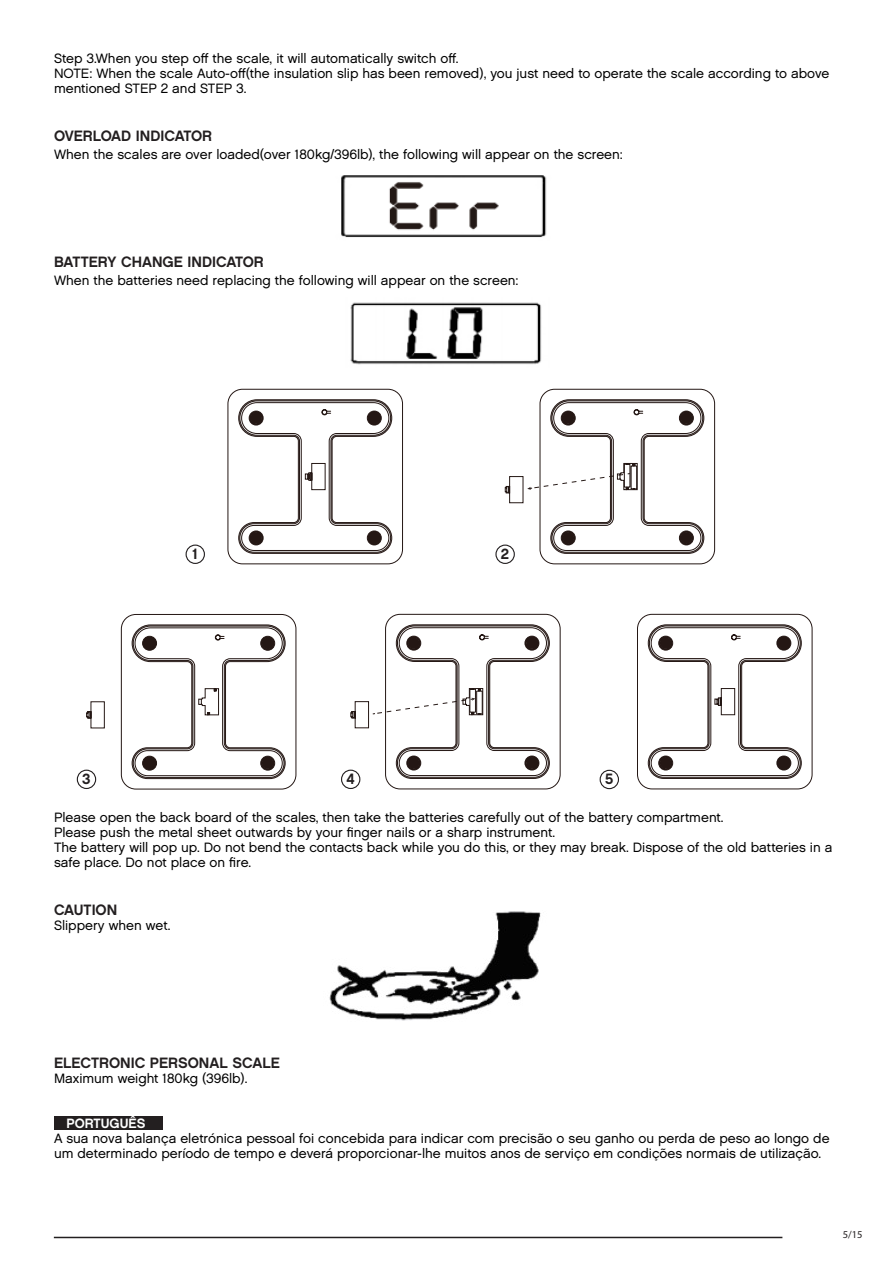
<style>
.page{position:relative;width:893px;height:1263px;background:#fff}
.page>*{position:absolute;margin:0;border:0;box-sizing:border-box;transform-origin:0 0}
.t1{font:15px "Chalet New York Nineteen Sixty";color:#231f20}
.t2{font:13.5px/15px "Chalet London Nineteen Sixty";color:#000}
.t3{font:13.5px "Chalet New York Nineteen Sixty";color:#fff}
.t4{font:10.5px "Myriad Pro";color:#231f20}
</style>
<div class="page">
<hr style="left:54px;top:1237px;width:728px;height:1px;background:#231f20">
<div style="left:54px;top:1116px;width:109px;height:13px;background:#231f20"></div>
<svg style="left:228px;top:389px;width:175px;height:175px"></svg>
<svg style="left:505px;top:389px;width:210px;height:175px"></svg>
<div style="left:186px;top:544px;width:19px;height:20px;border:1px solid #231f20;border-radius:50%"></div>
<div style="left:77px;top:770px;width:19px;height:19px;border:1px solid #231f20;border-radius:50%"></div>
<div style="left:341px;top:770px;width:19px;height:19px;border:1px solid #231f20;border-radius:50%"></div>
<div style="left:600px;top:770px;width:19px;height:19px;border:1px solid #231f20;border-radius:50%"></div>
<div style="left:496px;top:545px;width:18px;height:18px;background:#fff;border-radius:50%"></div>
<div style="left:495px;top:544px;width:20px;height:20px;border:1px solid #231f20;border-radius:50%"></div>
<svg style="left:86px;top:614px;width:210px;height:175px"></svg>
<svg style="left:351px;top:614px;width:209px;height:175px"></svg>
<svg style="left:637px;top:614px;width:175px;height:175px"></svg>
<img style="left:341px;top:175px;width:206px;height:63px">
<img style="left:350px;top:302px;width:192px;height:63px">
<img style="left:329px;top:911px;width:212px;height:110px">
<p class="t2" style="left:54px;top:51px;width:406px">Step 3.When you step off the scale, it will automatically switch off.</p>
<p class="t2" style="left:54px;top:66px;width:777px">NOTE: When the scale Auto-off(the insulation slip has been removed), you just need to operate the scale according to above mentioned STEP 2 and STEP 3.</p>
<p class="t1" style="left:54px;top:127px;width:160px">OVERLOAD INDICATOR</p>
<p class="t2" style="left:54px;top:147px;width:570px">When the scales are over loaded(over 180kg/396lb), the following will appear on the screen:</p>
<p class="t1" style="left:54px;top:253px;width:211px">BATTERY CHANGE INDICATOR</p>
<p class="t2" style="left:54px;top:273px;width:466px">When the batteries need replacing the following will appear on the screen:</p>
<p class="t1" style="left:192px;top:544px;width:8px">1</p>
<p class="t1" style="left:501px;top:544px;width:10px">2</p>
<p class="t1" style="left:82px;top:769px;width:10px">3</p>
<p class="t1" style="left:347px;top:769px;width:10px">4</p>
<p class="t1" style="left:605px;top:769px;width:10px">5</p>
<p class="t2" style="left:54px;top:809px;width:671px">Please open the back board of the scales, then take the batteries carefully out of the battery compartment.</p>
<p class="t2" style="left:54px;top:824px;width:503px">Please push the metal sheet outwards by your finger nails or a sharp instrument.</p>
<p class="t2" style="left:54px;top:839px;width:780px">The battery will pop up. Do not bend the contacts back while you do this, or they may break. Dispose of the old batteries in a safe place. Do not place on fire.</p>
<p class="t1" style="left:54px;top:900px;width:65px">CAUTION</p>
<p class="t2" style="left:54px;top:917px;width:118px">Slippery when wet.</p>
<p class="t1" style="left:54px;top:1053px;width:227px">ELECTRONIC PERSONAL SCALE</p>
<p class="t2" style="left:54px;top:1070px;width:195px">Maximum weight 180kg (396lb).</p>
<p class="t3" style="left:66px;top:1114px;width:80px">PORTUGUÊS</p>
<p class="t2" style="left:54px;top:1130px;width:777px">A sua nova balança eletrónica pessoal foi concebida para indicar com precisão o seu ganho ou perda de peso ao longo de um determinado período de tempo e deverá proporcionar-lhe muitos anos de serviço em condições normais de utilização.</p>
<p class="t4" style="left:843px;top:1228px;width:21px">5/15</p>
</div>
